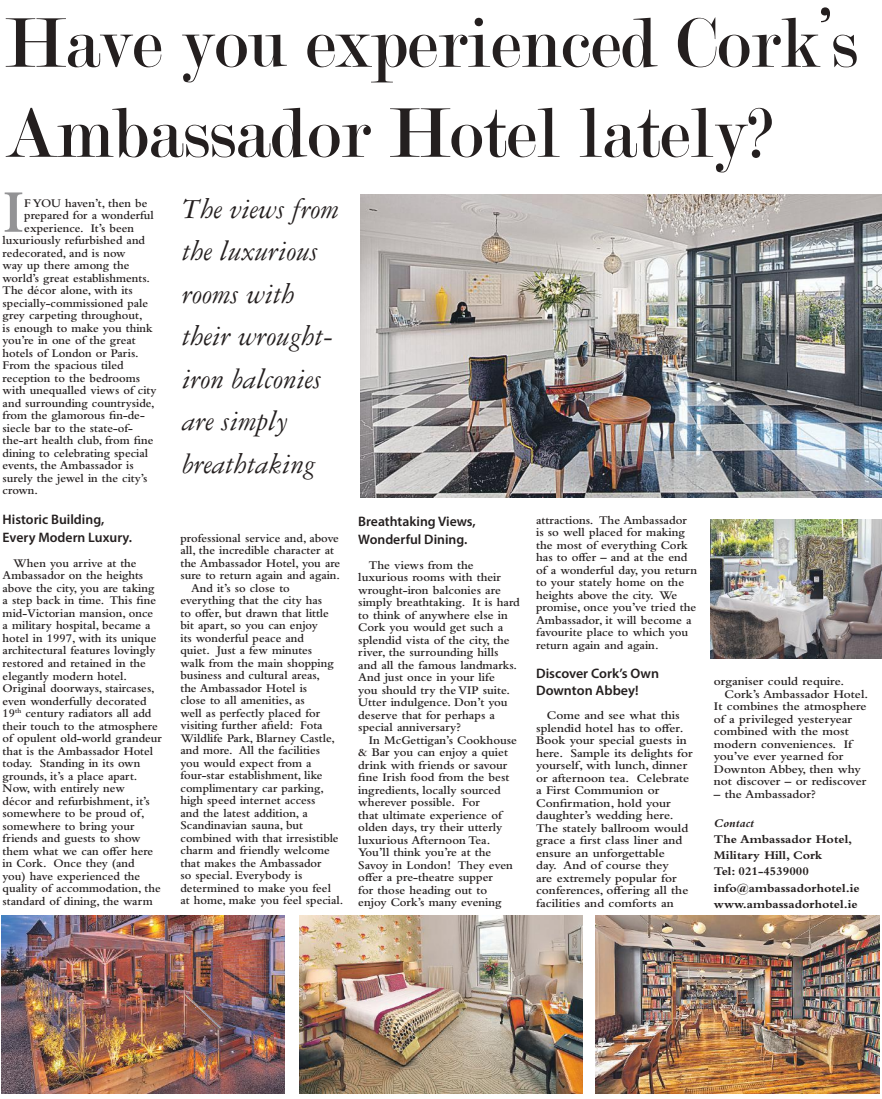
<style>
.page{position:relative;width:882px;height:1099px;background:#fff}
.page>*{position:absolute;margin:0;border:0;box-sizing:border-box;transform-origin:0 0}
.t1{font:600 63.12px "Bembo Std";color:#939395}
.t2{font:italic 30px/42.5px "Garamond 3 LT Std";color:#241f1f}
.t3{font:600 13.75px/17.5px "Myriad Pro";color:#241f1f}
.t4{font:600 12.25px/12.5px "Bembo Std";color:#241f1f}
.t5{font:600 12.25px/12.5px "Bembo Std";color:#241f1f;scale:1.06 1}
.t6{font:700 12.25px/16.2px "Bembo Std";color:#241f1f;scale:1.06 1}
.t7{font:italic 700 12.25px "Bembo Std";color:#241f1f;scale:1.06 1}
</style>
<div class="page">
<img style="left:360px;top:194px;width:522px;height:304px">
<img style="left:2px;top:915px;width:283px;height:178px">
<img style="left:300px;top:915px;width:283px;height:178px">
<img style="left:596px;top:915px;width:283px;height:178px">
<svg style="left:6px;top:7px;width:851px;height:75px"></svg>
<svg style="left:6px;top:108px;width:766px;height:64px"></svg>
<img style="left:711px;top:519px;width:171px;height:139px">
<h1 class="t1" style="left:3px;top:177px;width:23px">I</h1>
<p class="t4" style="left:24px;top:197px;width:125px">F YOU haven’t, then be</p>
<p class="t4" style="left:24px;top:209px;width:131px">prepared for a wonderful</p>
<p class="t4" style="left:24px;top:222px;width:111px">experience. It’s been</p>
<p class="t4" style="left:3px;top:234px;width:144px">luxuriously refurbished and</p>
<p class="t4" style="left:3px;top:247px;width:125px">redecorated, and is now</p>
<p class="t4" style="left:3px;top:259px;width:128px">way up there among the</p>
<p class="t4" style="left:3px;top:272px;width:149px">world’s great establishments.</p>
<p class="t4" style="left:3px;top:284px;width:132px">The décor alone, with its</p>
<p class="t4" style="left:3px;top:297px;width:147px">specially-commissioned pale</p>
<p class="t4" style="left:3px;top:309px;width:141px">grey carpeting throughout,</p>
<p class="t4" style="left:3px;top:322px;width:152px">is enough to make you think</p>
<p class="t4" style="left:3px;top:334px;width:135px">you’re in one of the great</p>
<p class="t4" style="left:3px;top:347px;width:137px">hotels of London or Paris.</p>
<p class="t4" style="left:3px;top:359px;width:123px">From the spacious tiled</p>
<p class="t4" style="left:3px;top:372px;width:139px">reception to the bedrooms</p>
<p class="t4" style="left:3px;top:384px;width:155px">with unequalled views of city</p>
<p class="t4" style="left:3px;top:397px;width:154px">and surrounding countryside,</p>
<p class="t4" style="left:3px;top:409px;width:144px">from the glamorous fin-de-</p>
<p class="t4" style="left:3px;top:422px;width:132px">siecle bar to the state-of-</p>
<p class="t4" style="left:3px;top:434px;width:152px">the-art health club, from fine</p>
<p class="t4" style="left:3px;top:447px;width:147px">dining to celebrating special</p>
<p class="t4" style="left:3px;top:459px;width:133px">events, the Ambassador is</p>
<p class="t4" style="left:3px;top:472px;width:146px">surely the jewel in the city’s</p>
<p class="t4" style="left:3px;top:484px;width:37px">crown.</p>
<p class="t3" style="left:3px;top:510px;width:131px">Historic Building,<br>Every Modern Luxury.</p>
<p class="t4" style="left:3px;top:557px;width:161px;text-indent:11px">When you arrive at the<br>Ambassador on the heights above the city, you are taking a step back in time. This fine mid-Victorian mansion, once<br>a military hospital, became a hotel in 1997, with its unique architectural features lovingly restored and retained in the elegantly modern hotel.<br>Original doorways, staircases, even wonderfully decorated<br>19<sup>th</sup> century radiators all add their touch to the atmosphere of opulent old-world grandeur that is the Ambassador Hotel today. Standing in its own grounds, it’s a place apart.<br>Now, with entirely new<br>décor and refurbishment, it’s somewhere to be proud of, somewhere to bring your friends and guests to show them what we can offer here in Cork. Once they (and<br>you) have experienced the quality of accommodation, the standard of dining, the warm</p>
<h2 class="t2" style="left:182px;top:188px;width:158px">The views from the luxurious rooms with their wrought&shy;iron balconies are simply breathtaking</h2>
<p class="t4" style="left:180px;top:531px;width:160px">professional service and, above</p>
<p class="t4" style="left:180px;top:544px;width:155px">all, the incredible character at</p>
<p class="t4" style="left:180px;top:556px;width:161px">the Ambassador Hotel, you are</p>
<p class="t4" style="left:180px;top:569px;width:161px">sure to return again and again.</p>
<p class="t4" style="left:191px;top:581px;width:100px">And it’s so close to</p>
<p class="t4" style="left:180px;top:594px;width:143px">everything that the city has</p>
<p class="t4" style="left:180px;top:606px;width:150px">to offer, but drawn that little</p>
<p class="t4" style="left:180px;top:619px;width:139px">bit apart, so you can enjoy</p>
<p class="t4" style="left:180px;top:631px;width:125px">its wonderful peace and</p>
<p class="t4" style="left:180px;top:644px;width:133px">quiet. Just a few minutes</p>
<p class="t4" style="left:180px;top:656px;width:155px">walk from the main shopping</p>
<p class="t4" style="left:180px;top:669px;width:141px">business and cultural areas,</p>
<p class="t4" style="left:180px;top:681px;width:128px">the Ambassador Hotel is</p>
<p class="t4" style="left:180px;top:694px;width:126px">close to all amenities, as</p>
<p class="t4" style="left:180px;top:706px;width:141px">well as perfectly placed for</p>
<p class="t4" style="left:180px;top:719px;width:144px">visiting further afield: Fota</p>
<p class="t4" style="left:180px;top:731px;width:156px">Wildlife Park, Blarney Castle,</p>
<p class="t4" style="left:180px;top:744px;width:141px">and more. All the facilities</p>
<p class="t4" style="left:180px;top:756px;width:133px">you would expect from a</p>
<p class="t4" style="left:180px;top:769px;width:144px">four-star establishment, like</p>
<p class="t4" style="left:180px;top:781px;width:145px">complimentary car parking,</p>
<p class="t4" style="left:180px;top:794px;width:137px">high speed internet access</p>
<p class="t4" style="left:180px;top:806px;width:129px">and the latest addition, a</p>
<p class="t4" style="left:180px;top:819px;width:124px">Scandinavian sauna, but</p>
<p class="t4" style="left:180px;top:831px;width:160px">combined with that irresistible</p>
<p class="t4" style="left:180px;top:844px;width:151px">charm and friendly welcome</p>
<p class="t4" style="left:180px;top:856px;width:143px">that makes the Ambassador</p>
<p class="t4" style="left:180px;top:869px;width:123px">so special. Everybody is</p>
<p class="t4" style="left:180px;top:881px;width:152px">determined to make you feel</p>
<p class="t4" style="left:180px;top:894px;width:164px">at home, make you feel special.</p>
<p class="t3" style="left:358px;top:512px;width:119px">Breathtaking Views,<br>Wonderful Dining.</p>
<p class="t4" style="left:358px;top:558px;width:163px;text-indent:11px">The views from the luxurious rooms with their wrought-iron balconies are simply breathtaking. It is hard to think of anywhere else in<br>Cork you would get such a splendid vista of the city, the river, the surrounding hills and all the famous landmarks.<br>And just once in your life<br>you should try the VIP suite.<br>Utter indulgence. Don’t you deserve that for perhaps a special anniversary?</p>
<p class="t4" style="left:358px;top:733px;width:160px;text-indent:11px">In McGettigan’s Cookhouse &amp; Bar you can enjoy a quiet drink with friends or savour fine Irish food from the best ingredients, locally sourced wherever possible. For<br>that ultimate experience of olden days, try their utterly luxurious Afternoon Tea.<br>You’ll think you’re at the<br>Savoy in London! They even offer a pre-theatre supper<br>for those heading out to enjoy Cork’s many evening</p>
<p class="t4" style="left:536px;top:514px;width:163px">attractions. The Ambassador is so well placed for making the most of everything Cork has to offer – and at the end of a wonderful day, you return to your stately home on the heights above the city. We promise, once you’ve tried the<br>Ambassador, it will become a favourite place to which you return again and again.</p>
<p class="t3" style="left:536px;top:664px;width:124px">Discover Cork’s Own<br>Downton Abbey!</p>
<p class="t5" style="left:536px;top:709px;width:149px;text-indent:11px">Come and see what this splendid hotel has to offer.<br>Book your special guests in here. Sample its delights for yourself, with lunch, dinner or afternoon tea. Celebrate a First Communion or<br>Confirmation, hold your daughter’s wedding here.<br>The stately ballroom would grace a first class liner and ensure an unforgettable<br>day. And of course they<br>are extremely popular for conferences, offering all the facilities and comforts an</p>
<p class="t5" style="left:714px;top:675px;width:124px">organiser could require.</p>
<p class="t5" style="left:724px;top:687px;width:137px">Cork’s Ambassador Hotel.</p>
<p class="t5" style="left:714px;top:700px;width:146px">It combines the atmosphere</p>
<p class="t5" style="left:714px;top:712px;width:132px">of a privileged yesteryear</p>
<p class="t5" style="left:714px;top:725px;width:129px">combined with the most</p>
<p class="t5" style="left:714px;top:737px;width:132px">modern conveniences. If</p>
<p class="t5" style="left:714px;top:750px;width:124px">you’ve ever yearned for</p>
<p class="t5" style="left:714px;top:762px;width:140px">Downton Abbey, then why</p>
<p class="t5" style="left:714px;top:775px;width:145px">not discover – or rediscover</p>
<p class="t5" style="left:714px;top:787px;width:98px">– the Ambassador?</p>
<p class="t7" style="left:714px;top:816px;width:39px">Contact</p>
<p class="t6" style="left:714px;top:830px;width:139px">The Ambassador Hotel,<br>Military Hill, Cork<br>Tel: 021-4539000 info@ambassadorhotel.ie www.ambassadorhotel.ie</p>
</div>
